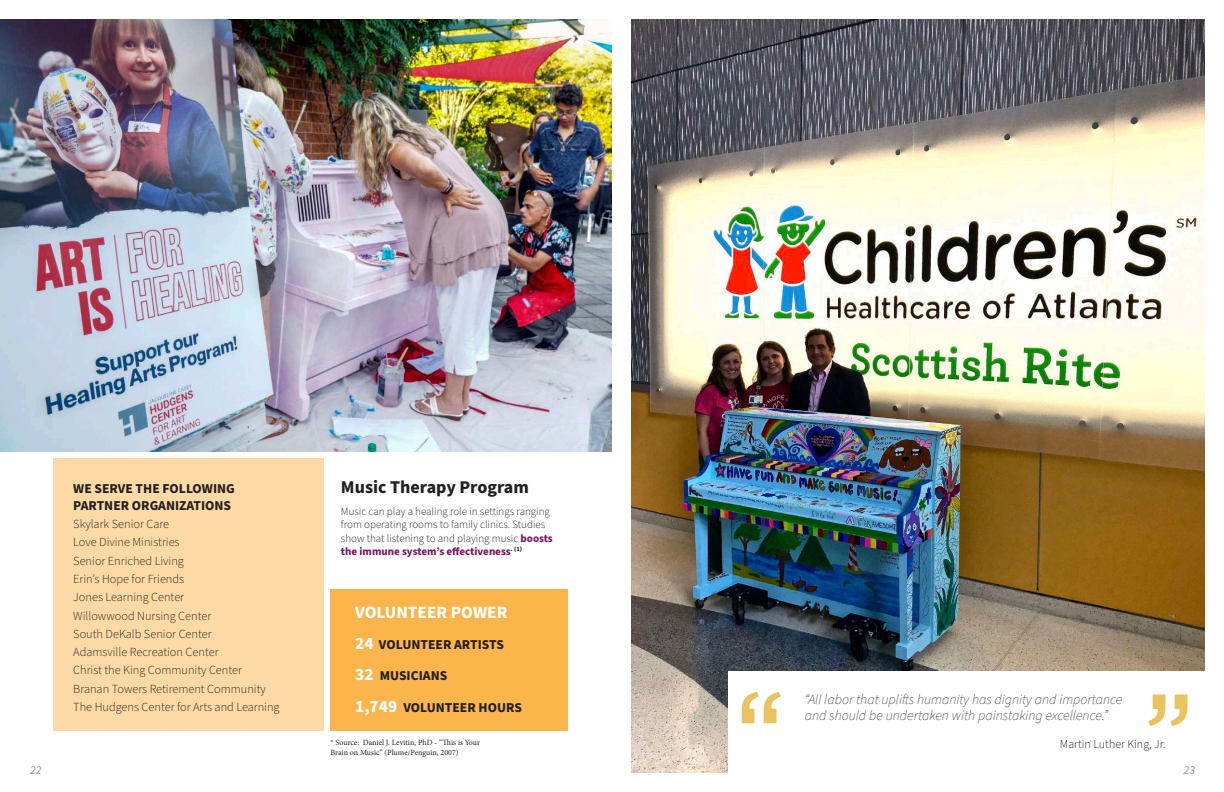
<style>
.page{position:relative;width:1224px;height:792px;background:#fff}
.page>*{position:absolute;margin:0;border:0;box-sizing:border-box;transform-origin:0 0}
.t1{font:700 18px "Source Sans Pro";color:#231f20}
.t2{font:700 17.3px "Source Sans Pro";color:#fff}
.t3{font:italic 200 14px/16.8px "Source Sans Pro";color:#231f20}
.t4{font:700 13.6px/16.3px "Source Sans Pro";color:#231f20}
.t5{font:300 12.4px/18.3px "Source Sans Pro";color:#231f20}
.t6{font:300 12.1px "Source Sans Pro";color:#231f20}
.t7{font:italic 12px "Source Sans Pro";color:#939598}
.t8{font:300 11px/13.2px "Source Sans Pro";color:#231f20}
.t9{font:8px/9.6px "Minion Pro";color:#231f20}
.s1{font-weight:700;color:#78165d}
.s2{font-size:17.3px;color:#fff}
</style>
<div class="page">
<img style="left:0;top:20px;width:612px;height:431px">
<div style="left:330px;top:589px;width:237px;height:142px;background:#fcb54c"></div>
<div style="left:53px;top:459px;width:270px;height:272px;background:#fddaa5"></div>
<img style="left:632px;top:20px;width:572px;height:752px">
<div style="left:728px;top:671px;width:485px;height:110px;background:#fff"></div>
<svg style="left:742px;top:692px;width:39px;height:31px"></svg>
<svg style="left:1148px;top:695px;width:39px;height:31px"></svg>
<p class="t4" style="left:73px;top:481px;width:163px">WE SERVE THE FOLLOWING<br>PARTNER ORGANIZATIONS</p>
<p class="t5" style="left:73px;top:515px;width:208px">Skylark Senior Care<br>Love Divine Ministries<br>Senior Enriched Living<br>Erin’s Hope for Friends<br>Jones Learning Center<br>Willowwood Nursing Center<br>South DeKalb Senior Center<br>Adamsville Recreation Center<br>Christ the King Community Center<br>Branan Towers Retirement Community<br>The Hudgens Center for Arts and Learning</p>
<h1 class="t1" style="left:341px;top:475px;width:189px">Music Therapy Program</h1>
<p class="t8" style="left:341px;top:505px;width:213px">Music can play a healing role in settings ranging from operating rooms to family clinics. Studies show that listening to and playing music <span class="s1">boosts the immune system’s effectiveness</span><sup>.</sup> <sup>(1)</sup></p>
<h2 class="t2" style="left:355px;top:600px;width:154px">VOLUNTEER POWER</h2>
<p class="t4" style="left:355px;top:637px;width:150px"><span class="s2">24</span> VOLUNTEER ARTISTS</p>
<p class="t4" style="left:355px;top:668px;width:94px"><span class="s2">32</span> MUSICIANS</p>
<p class="t4" style="left:355px;top:699px;width:168px"><span class="s2">1,749</span> VOLUNTEER HOURS</p>
<p class="t9" style="left:331px;top:738px;width:151px">* Source: Daniel J. Levitin, PhD - “This is Your<br>Brain on Music” (Plume/Penguin, 2007)</p>
<p class="t3" style="left:805px;top:691px;width:319px">“All labor that uplifts humanity has dignity and importance and should be undertaken with painstaking excellence.”</p>
<p class="t6" style="left:1060px;top:736px;width:107px">Martin Luther King, Jr.</p>
<p class="t7" style="left:30px;top:762px;width:13px">22</p>
<p class="t7" style="left:1184px;top:762px;width:13px">23</p>
</div>
